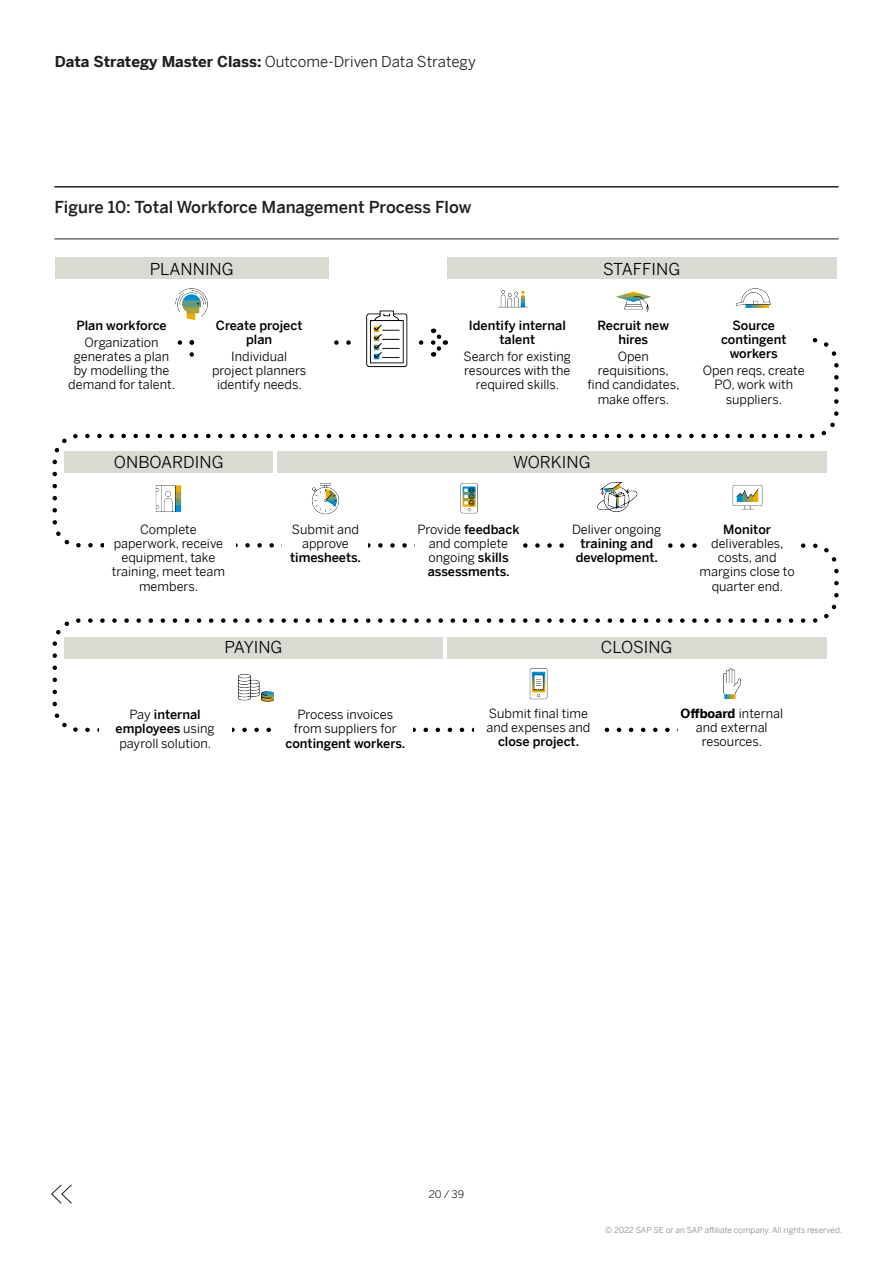
<style>
.page{position:relative;width:893px;height:1263px;background:#fff}
.page>*{position:absolute;margin:0;border:0;box-sizing:border-box;transform-origin:0 0}
.t1{font:16.5px "Benton Sans";color:#000}
.Body_Heading_2{font:500 16.5px "Benton Sans";color:#231f20}
.t2{font:15px "Benton Sans";color:#231f20}
.t3{font:12.75px/14.2px "Benton Sans";color:#000;text-align:center}
.t4{font:500 12.75px/14.2px "Benton Sans";color:#000;text-align:center}
.t5{font:10.5px "Benton Sans";color:#231f20}
.t6{font:8.25px "Benton Sans";color:#8a8c8f}
.s1{font-weight:700}
.s2{font-weight:400}
.s3{font-weight:500}
</style>
<div class="page">
<svg style="left:51px;top:1184px;width:21px;height:20px"></svg>
<hr style="left:54px;top:186px;width:785px;height:2px;background:#231f20">
<hr style="left:54px;top:238px;width:785px;height:1px;background:#231f20">
<svg style="left:52px;top:338px;width:787px;height:395px"></svg>
<div style="left:703px;top:321px;width:101px;height:53px;background:#fff"></div>
<div style="left:55px;top:258px;width:274px;height:21px;background:#dad9d2"></div>
<div style="left:447px;top:258px;width:389px;height:21px;background:#dad9d2"></div>
<div style="left:64px;top:451px;width:209px;height:22px;background:#dad9d2"></div>
<div style="left:277px;top:451px;width:549px;height:22px;background:#dad9d2"></div>
<div style="left:105px;top:518px;width:131px;height:53px;background:#fff"></div>
<div style="left:698px;top:518px;width:98px;height:53px;background:#fff"></div>
<div style="left:569px;top:518px;width:97px;height:66px;background:#fff"></div>
<div style="left:283px;top:518px;width:85px;height:53px;background:#fff"></div>
<div style="left:415px;top:518px;width:107px;height:66px;background:#fff"></div>
<div style="left:99px;top:702px;width:132px;height:53px;background:#fff"></div>
<div style="left:679px;top:702px;width:163px;height:53px;background:#fff"></div>
<div style="left:474px;top:702px;width:129px;height:66px;background:#fff"></div>
<div style="left:278px;top:702px;width:135px;height:53px;background:#fff"></div>
<img style="left:616px;top:291px;width:36px;height:21px">
<img style="left:306px;top:478px;width:39px;height:40px">
<img style="left:151px;top:482px;width:34px;height:33px">
<img style="left:735px;top:288px;width:36px;height:20px">
<img style="left:175px;top:288px;width:33px;height:32px">
<img style="left:727px;top:477px;width:40px;height:40px">
<img style="left:231px;top:663px;width:50px;height:50px">
<img style="left:518px;top:663px;width:41px;height:39px">
<img style="left:498px;top:290px;width:30px;height:18px">
<img style="left:448px;top:478px;width:41px;height:40px">
<img style="left:711px;top:663px;width:41px;height:39px">
<img style="left:593px;top:473px;width:49px;height:45px">
<svg style="left:180px;top:338px;width:24px;height:17px"></svg>
<svg style="left:336px;top:329px;width:112px;height:29px"></svg>
<img style="left:349px;top:310px;width:77px;height:69px">
<div style="left:64px;top:637px;width:379px;height:21px;background:#dad9d2"></div>
<div style="left:447px;top:637px;width:379px;height:21px;background:#dad9d2"></div>
<p class="t2" style="left:55px;top:48px;width:423px"><span class="s1">Data Strategy Master Class:</span> Outcome-Driven Data Strategy</p>
<p class="Body_Heading_2" style="left:54px;top:192px;width:418px">Figure 10: Total Workforce Management Process Flow</p>
<p class="t1" style="left:150px;top:255px;width:86px">PLANNING</p>
<p class="t1" style="left:603px;top:255px;width:78px">STAFFING</p>
<p class="t4" style="left:76px;top:315px;width:92px;line-height:17.2px">Plan workforce<br><span class="s2">Organization</span></p>
<p class="t3" style="left:68px;top:348px;width:108px">generates a plan by modelling the demand for talent.</p>
<p class="t4" style="left:216px;top:316px;width:88px">Create project plan</p>
<p class="t3" style="left:212px;top:348px;width:96px">Individual project planners identify needs.</p>
<p class="t4" style="left:469px;top:316px;width:98px">Identify internal talent</p>
<p class="t3" style="left:464px;top:348px;width:109px">Search for existing resources with the required skills.</p>
<p class="t4" style="left:597px;top:316px;width:73px">Recruit new hires</p>
<p class="t3" style="left:587px;top:348px;width:94px">Open requisitions, find candidates, make offers.</p>
<p class="t1" style="left:114px;top:447px;width:111px">ONBOARDING</p>
<p class="t1" style="left:513px;top:447px;width:79px">WORKING</p>
<p class="t4" style="left:721px;top:316px;width:67px">Source contingent workers</p>
<p class="t3" style="left:703px;top:362px;width:103px">Open reqs, create<br>PO, work with suppliers.</p>
<p class="t3" style="left:112px;top:520px;width:115px">Complete paperwork, receive equipment, take training, meet team members.</p>
<p class="t3" style="left:290px;top:520px;width:73px">Submit and approve <span class="s3">timesheets.</span></p>
<p class="t4" style="left:572px;top:520px;width:91px"><span class="s2">Deliver ongoing </span>training and development.</p>
<p class="t4" style="left:418px;top:520px;width:103px"><span class="s2">Provide</span> feedback <span class="s2">and complete ongoing</span> skills assessments.</p>
<p class="t3" style="left:700px;top:520px;width:97px"><span class="s3">Monitor </span>deliverables, costs, and margins close to quarter end.</p>
<p class="t1" style="left:225px;top:633px;width:59px">PAYING</p>
<p class="t1" style="left:601px;top:633px;width:73px">CLOSING</p>
<p class="t3" style="left:116px;top:706px;width:101px">Pay <span class="s3">internal employees</span> using payroll solution.</p>
<p class="t3" style="left:286px;top:706px;width:121px">Process invoices from suppliers for <span class="s3">contingent workers.</span></p>
<p class="t3" style="left:486px;top:704px;width:105px">Submit final time and expenses and <span class="s3">close project.</span></p>
<p class="t3" style="left:680px;top:704px;width:104px"><span class="s1">Offboard</span> internal and external resources.</p>
<p class="t5" style="left:429px;top:1185px;width:37px">20 / 39</p>
<p class="t6" style="left:605px;top:1223px;width:239px">© 2022 SAP SE or an SAP affiliate company. All rights reserved.</p>
</div>
